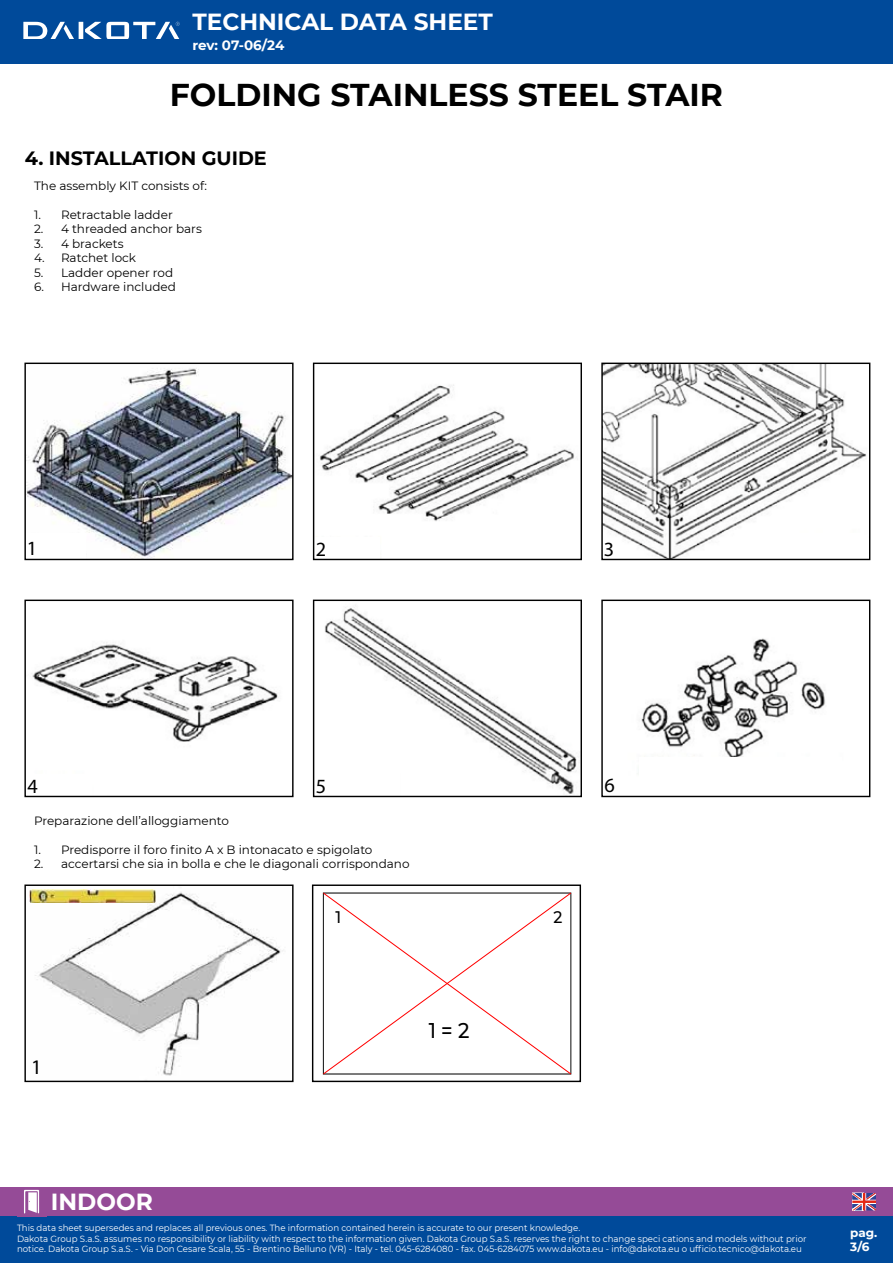
<style>
.page{position:relative;width:893px;height:1263px;background:#fff}
.page>*{position:absolute;margin:0;border:0;box-sizing:border-box;transform-origin:0 0}
.t1{font:700 31.5px "Montserrat";color:#000}
.t2{font:700 23.25px "Montserrat";color:#fff}
.t3{font:500 21.3px "Montserrat";color:#000;scale:.93 1}
.t4{font:20.85px "Myriad Pro";color:#000}
.t5{font:20.25px "Myriad Pro";color:#000}
.t6{font:700 19.2px "Montserrat";color:#000}
.t7{font:500 16.8px "Montserrat";color:#000;scale:.93 1}
.t8{font:700 13.5px "Montserrat";letter-spacing:-.01em;color:#fff}
.t9{font:12px "Montserrat";color:#000}
.t10{font:700 12px/14.4px "Montserrat";color:#fff}
.t11{font:9px/10.5px "Montserrat";color:#fff;scale:.96 1}
</style>
<div class="page">
<div style="left:0;top:0;width:893px;height:64px;background:#004a9a"></div>
<div style="left:0;top:1216px;width:893px;height:47px;background:#004a9a"></div>
<div style="left:0;top:1187px;width:893px;height:29px;background:#954b97"></div>
<svg style="left:24px;top:1190px;width:15px;height:23px"></svg>
<hr style="left:79px;top:22px;width:4px;height:17px;background:#fff">
<svg style="left:23px;top:22px;width:51px;height:17px"></svg>
<svg style="left:85px;top:22px;width:95px;height:17px"></svg>
<svg style="left:852px;top:1193px;width:24px;height:17px"></svg>
<img style="left:26px;top:368px;width:266px;height:190px">
<div style="left:25px;top:533px;width:61px;height:26px;background:#fff"></div>
<div style="left:24px;top:363px;width:270px;height:197px;border:1px solid #000"></div>
<img style="left:31px;top:642px;width:248px;height:100px">
<div style="left:24px;top:600px;width:270px;height:197px;border:1px solid #000"></div>
<img style="left:29px;top:889px;width:254px;height:187px">
<div style="left:24px;top:884px;width:270px;height:198px;border:1px solid #000"></div>
<img style="left:30px;top:890px;width:125px;height:12px">
<svg style="left:323px;top:892px;width:248px;height:183px"></svg>
<div style="left:312px;top:884px;width:269px;height:198px;border:1px solid #000"></div>
<img style="left:320px;top:385px;width:254px;height:136px">
<div style="left:313px;top:363px;width:269px;height:197px;border:1px solid #000"></div>
<img style="left:325px;top:605px;width:252px;height:189px">
<div style="left:315px;top:770px;width:84px;height:26px;background:#fff"></div>
<div style="left:313px;top:600px;width:269px;height:197px;border:1px solid #000"></div>
<img style="left:603px;top:365px;width:264px;height:193px">
<div style="left:793px;top:533px;width:69px;height:26px;background:#fff"></div>
<div style="left:601px;top:363px;width:269px;height:197px;border:1px solid #000"></div>
<img style="left:641px;top:638px;width:184px;height:119px">
<div style="left:601px;top:600px;width:269px;height:197px;border:1px solid #000"></div>
<h2 class="t2" style="left:192px;top:5px;width:302px">TECHNICAL DATA SHEET</h2>
<h3 class="t8" style="left:192px;top:35px;width:93px">rev: 07-06/24</h3>
<h1 class="t1" style="left:170px;top:72px;width:555px">FOLDING STAINLESS STEEL STAIR</h1>
<h3 class="t6" style="left:25px;top:144px;width:243px">4. INSTALLATION GUIDE</h3>
<h3 class="t9" style="left:34px;top:178px;width:175px">The assembly KIT consists of:</h3>
<h3 class="t9" style="left:34px;top:206px;width:140px">1. Retractable ladder</h3>
<h3 class="t9" style="left:34px;top:221px;width:169px">2. 4 threaded anchor bars</h3>
<h3 class="t9" style="left:34px;top:235px;width:91px">3. 4 brackets</h3>
<h3 class="t9" style="left:34px;top:250px;width:104px">4. Ratchet lock</h3>
<h3 class="t9" style="left:34px;top:264px;width:141px">5. Ladder opener rod</h3>
<h3 class="t9" style="left:34px;top:278px;width:143px">6. Hardware included</h3>
<h3 class="t5" style="left:27px;top:535px;width:12px">1</h3>
<h3 class="t5" style="left:316px;top:537px;width:12px">2</h3>
<h3 class="t5" style="left:604px;top:537px;width:12px">3</h3>
<h3 class="t5" style="left:28px;top:774px;width:12px">4</h3>
<h3 class="t5" style="left:316px;top:773px;width:12px">5</h3>
<h3 class="t9" style="left:34px;top:812px;width:197px">Preparazione dell’alloggiamento</h3>
<h3 class="t9" style="left:34px;top:841px;width:340px">1. Predisporre il foro finito A x B intonacato e spigolato</h3>
<h3 class="t9" style="left:34px;top:855px;width:377px">2. accertarsi che sia in bolla e che le diagonali corrispondano</h3>
<h3 class="t7" style="left:336px;top:905px;width:8px">1</h3>
<h3 class="t7" style="left:553px;top:905px;width:11px">2</h3>
<h3 class="t4" style="left:31px;top:1054px;width:12px">1</h3>
<h3 class="t3" style="left:429px;top:1015px;width:45px">1 = 2</h3>
<h3 class="t5" style="left:605px;top:773px;width:12px">6</h3>
<h2 class="t2" style="left:51px;top:1184px;width:103px">INDOOR</h2>
<p class="t11" style="left:17px;top:1222px;width:824px">This data sheet supersedes and replaces all previous ones. The information contained herein is accurate to our present knowledge.<br>Dakota Group S.a.S. assumes no responsibility or liability with respect to the information given. Dakota Group S.a.S. reserves the right to change speci cations and models without prior notice. Dakota Group S.a.S. - Via Don Cesare Scala, 55 - Brentino Belluno (VR) - Italy - tel. 045-6284080 - fax. 045-6284075 www.dakota.eu - info@dakota.eu o ufficio.tecnico@dakota.eu</p>
<h3 class="t10" style="left:850px;top:1225px;width:29px">pag.<br>3/6</h3>
</div>
